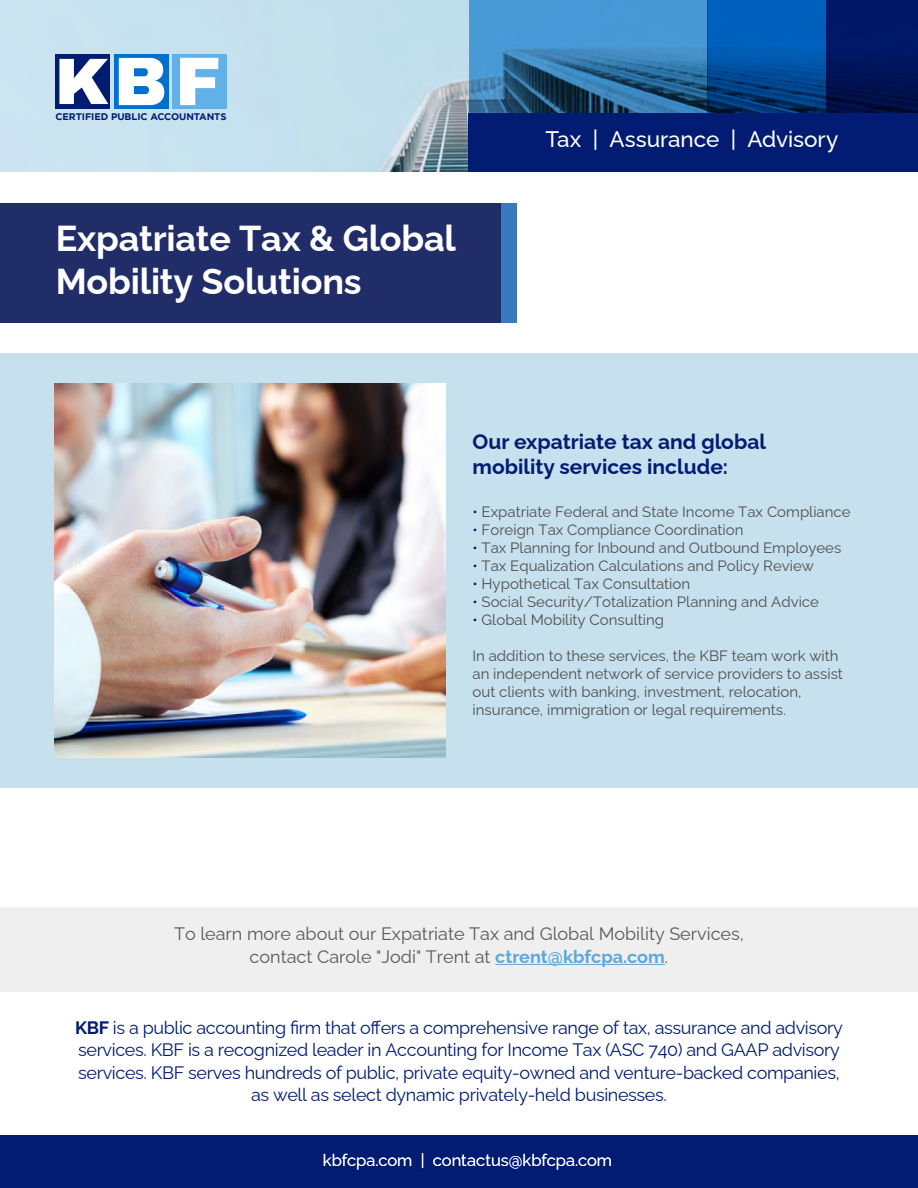
<style>
.page{position:relative;width:918px;height:1188px;background:#fff}
.page>*{position:absolute;margin:0;border:0;box-sizing:border-box;transform-origin:0 0}
.t1{font:700 36px/43.2px "Raleway";letter-spacing:-.005em;color:#fff}
.t2{font:500 22.5px "Raleway";letter-spacing:-.005em;color:#fff}
.t3{font:700 21px/25.2px "Raleway";color:#011c72}
.t4{font:18px/22.5px "Raleway";letter-spacing:-.02em;color:#011c72;text-align:center}
.t5{font:18px/22.5px "Raleway";color:#58595b;text-align:center}
.t6{font:16.5px "Raleway";color:#fff}
.t7{font:15px/18px "Raleway";color:#4f4f4f}
.t8{font:700 9.6px "Gotham";letter-spacing:-.01em;color:#001c71}
.s1{color:#011c72}
.s2{font-weight:700;color:#5ea7dc}
.s3{font-weight:700}
</style>
<div class="page">
<div style="left:0;top:1135px;width:918px;height:53px;background:#011c72"></div>
<img style="left:0;top:0;width:469px;height:172px">
<div style="left:55px;top:54px;width:55px;height:55px;background:#001c71"></div>
<svg style="left:114px;top:54px;width:54px;height:55px"></svg>
<div style="left:172px;top:54px;width:55px;height:55px;background:#61b1e8"></div>
<svg style="left:59px;top:59px;width:49px;height:45px"></svg>
<svg style="left:119px;top:58px;width:45px;height:47px"></svg>
<svg style="left:180px;top:58px;width:38px;height:47px"></svg>
<svg style="left:826px;top:0;width:92px;height:113px;background:#00145b"></svg>
<svg style="left:707px;top:0;width:119px;height:113px;background:#0050a0"></svg>
<svg style="left:469px;top:0;width:238px;height:113px;background:#397eb1"></svg>
<div style="left:469px;top:113px;width:449px;height:59px;background:#011c72"></div>
<div style="left:0;top:907px;width:918px;height:84px;background:#efefef"></div>
<hr style="left:495px;top:964px;width:170px;height:1px;background:#5ea7dc">
<div style="left:0;top:353px;width:918px;height:435px;background:#c6e0ed"></div>
<img style="left:54px;top:383px;width:392px;height:375px">
<div style="left:0;top:203px;width:501px;height:120px;background:#202d69"></div>
<div style="left:501px;top:203px;width:15px;height:120px;background:#387abe"></div>
<p class="t8" style="left:55px;top:111px;width:173px">CERTIFIED PUBLIC ACCOUNTANTS</p>
<h1 class="t1" style="left:56px;top:212px;width:402px">Expatriate Tax &amp; Global<br>Mobility Solutions</h1>
<h2 class="t2" style="left:545px;top:121px;width:294px">Tax | Assurance | Advisory</h2>
<h3 class="t3" style="left:473px;top:426px;width:295px">Our expatriate tax and global mobility services include:</h3>
<p class="t7" style="left:473px;top:501px;width:380px"><span class="s1">•</span> Expatriate Federal and State Income Tax Compliance</p>
<p class="t7" style="left:473px;top:519px;width:273px"><span class="s1">•</span> Foreign Tax Compliance Coordination</p>
<p class="t7" style="left:473px;top:537px;width:370px"><span class="s1">•</span> Tax Planning for Inbound and Outbound Employees</p>
<p class="t7" style="left:473px;top:555px;width:343px"><span class="s1">•</span> Tax Equalization Calculations and Policy Review</p>
<p class="t7" style="left:473px;top:573px;width:219px"><span class="s1">•</span> Hypothetical Tax Consultation</p>
<p class="t7" style="left:473px;top:591px;width:348px"><span class="s1">•</span> Social Security/Totalization Planning and Advice</p>
<p class="t7" style="left:473px;top:609px;width:193px"><span class="s1">•</span> Global Mobility Consulting</p>
<p class="t7" style="left:473px;top:645px;width:372px">In addition to these services, the KBF team work with an independent network of service providers to assist out clients with banking, investment, relocation, insurance, immigration or legal requirements.</p>
<p class="t5" style="left:174px;top:921px;width:571px">To learn more about our Expatriate Tax and Global Mobility Services, contact Carole "Jodi" Trent at <span class="s2">ctrent@kbfcpa.com</span>.</p>
<p class="t4" style="left:75px;top:1014px;width:769px"><span class="s3">KBF</span> is a public accounting firm that offers a comprehensive range of tax, assurance and advisory services. KBF is a recognized leader in Accounting for Income Tax (ASC 740) and GAAP advisory services. KBF serves hundreds of public, private equity-owned and venture-backed companies, as well as select dynamic privately-held businesses.</p>
<p class="t6" style="left:323px;top:1147px;width:291px">kbfcpa.com | contactus@kbfcpa.com</p>
</div>
